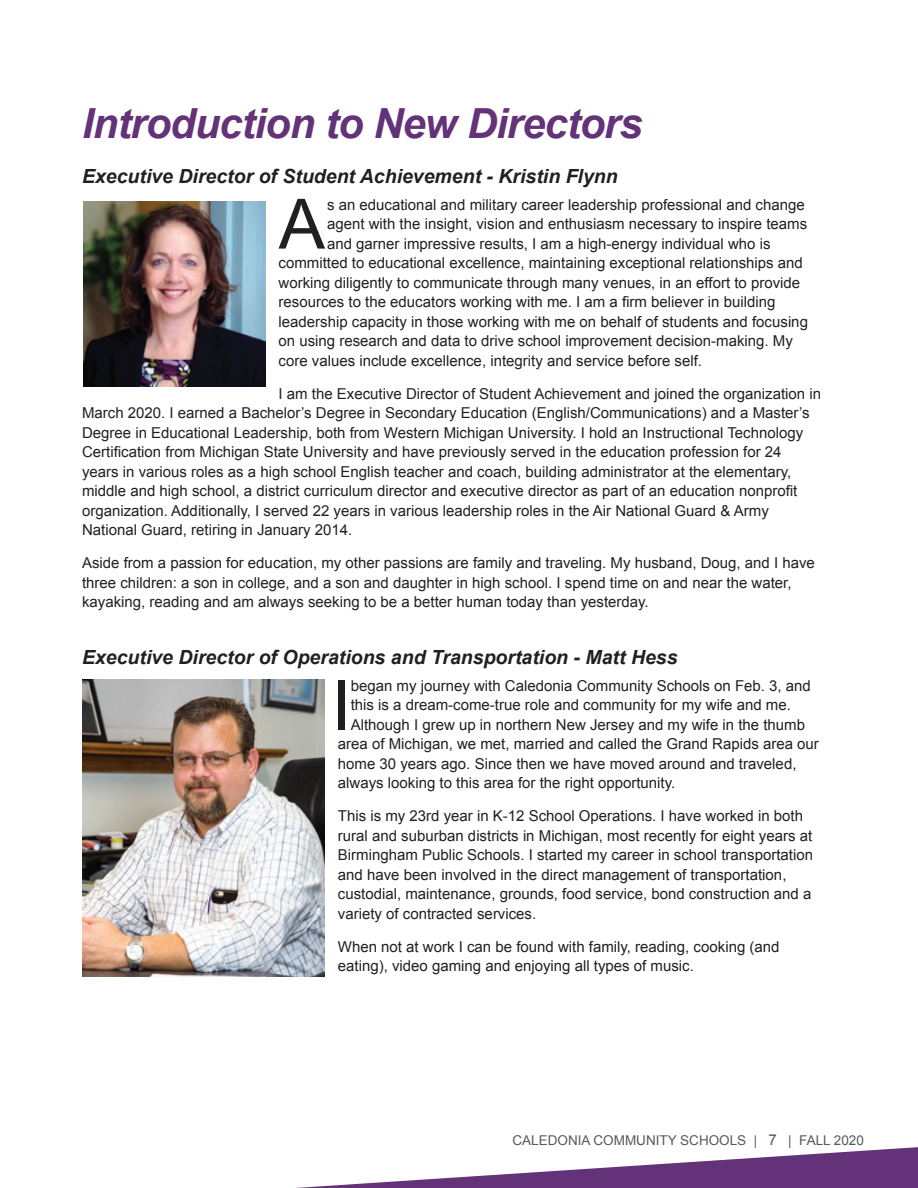
<style>
.page{position:relative;width:918px;height:1188px;background:#fff}
.page>*{position:absolute;margin:0;border:0;box-sizing:border-box;transform-origin:0 0}
.t1{font:69.45px "Arial";color:#231f20}
.t2{font:italic 700 41.55px "Arial";letter-spacing:-.02em;color:#633278}
.t3{font:italic 700 19.5px "Arial";color:#231f20}
.t4{font:15px/19.5px "Arial";color:#231f20}
.Tabs{font:13.5px "Arial";color:#57585a}
.s1{font-size:15px}
</style>
<div class="page">
<svg style="left:296px;top:1147px;width:622px;height:41px"></svg>
<img style="left:84px;top:202px;width:181px;height:184px">
<img style="left:82px;top:679px;width:242px;height:297px">
<p class="t2" style="left:82px;top:97px;width:562px">Introduction to New Directors</p>
<p class="t3" style="left:82px;top:164px;width:537px">Executive Director of Student Achievement - Kristin Flynn</p>
<p class="t1" style="left:279px;top:179px;width:48px">A</p>
<p class="t4" style="left:327px;top:195px;width:479px">s an educational and military career leadership professional and change</p>
<p class="t4" style="left:327px;top:214px;width:482px">agent with the insight, vision and enthusiasm necessary to inspire teams</p>
<p class="t4" style="left:327px;top:234px;width:445px">and garner impressive results, I am a high-energy individual who is</p>
<p class="t4" style="left:279px;top:253px;width:526px">committed to educational excellence, maintaining exceptional relationships and</p>
<p class="t4" style="left:279px;top:273px;width:523px">working diligently to communicate through many venues, in an effort to provide</p>
<p class="t4" style="left:279px;top:292px;width:498px">resources to the educators working with me. I am a firm believer in building</p>
<p class="t4" style="left:279px;top:312px;width:531px">leadership capacity in those working with me on behalf of students and focusing</p>
<p class="t4" style="left:279px;top:331px;width:516px">on using research and data to drive school improvement decision-making. My</p>
<p class="t4" style="left:279px;top:351px;width:425px">core values include excellence, integrity and service before self.</p>
<p class="t4" style="left:82px;top:384px;width:740px;text-indent:197px">I am the Executive Director of Student Achievement and joined the organization in March 2020. I earned a Bachelor’s Degree in Secondary Education (English/Communications) and a Master’s Degree in Educational Leadership, both from Western Michigan University. I hold an Instructional Technology Certification from Michigan State University and have previously served in the education profession for 24 years in various roles as a high school English teacher and coach, building administrator at the elementary, middle and high school, a district curriculum director and executive director as part of an education nonprofit organization. Additionally, I served 22 years in various leadership roles in the Air National Guard &amp; Army National Guard, retiring in January 2014.</p>
<p class="t4" style="left:82px;top:553px;width:734px">Aside from a passion for education, my other passions are family and traveling. My husband, Doug, and I have three children: a son in college, and a son and daughter in high school. I spend time on and near the water, kayaking, reading and am always seeking to be a better human today than yesterday.</p>
<p class="t3" style="left:82px;top:645px;width:597px">Executive Director of Operations and Transportation - Matt Hess</p>
<p class="t1" style="left:331px;top:660px;width:21px">I</p>
<p class="t4" style="left:351px;top:676px;width:462px">began my journey with Caledonia Community Schools on Feb. 3, and</p>
<p class="t4" style="left:351px;top:695px;width:442px">this is a dream-come-true role and community for my wife and me.</p>
<p class="t4" style="left:351px;top:715px;width:456px">Although I grew up in northern New Jersey and my wife in the thumb</p>
<p class="t4" style="left:338px;top:734px;width:483px">area of Michigan, we met, married and called the Grand Rapids area our</p>
<p class="t4" style="left:338px;top:754px;width:460px">home 30 years ago. Since then we have moved around and traveled,</p>
<p class="t4" style="left:338px;top:773px;width:339px">always looking to this area for the right opportunity.</p>
<p class="t4" style="left:338px;top:806px;width:477px">This is my 23rd year in K-12 School Operations. I have worked in both rural and suburban districts in Michigan, most recently for eight years at Birmingham Public Schools. I started my career in school transportation and have been involved in the direct management of transportation, custodial, maintenance, grounds, food service, bond construction and a variety of contracted services.</p>
<p class="t4" style="left:338px;top:937px;width:443px">When not at work I can be found with family, reading, cooking (and eating), video gaming and enjoying all types of music.</p>
<p class="Tabs" style="left:513px;top:1131px;width:353px">CALEDONIA COMMUNITY SCHOOLS | <span class="s1">7</span> | FALL 2020</p>
</div>
